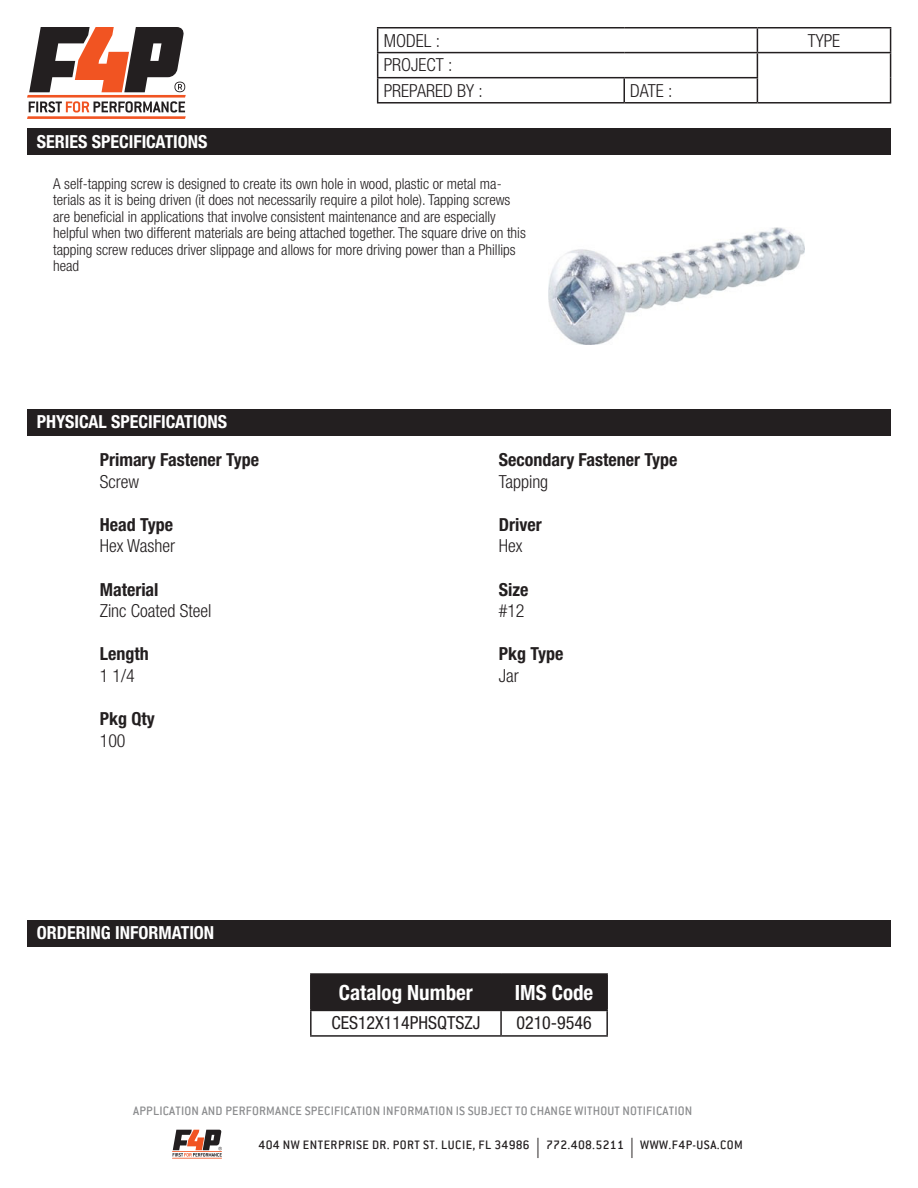
<style>
.page{position:relative;width:918px;height:1188px;background:#fff}
.page>*{position:absolute;margin:0;border:0;box-sizing:border-box;transform-origin:0 0}
.t1{font:700 condensed 21px "Helvetica Neue LT Std";color:#fff}
.t2{font:300 condensed 18px/25px "Helvetica Neue LT Std";color:#231f20}
.t3{font:700 condensed 18px "Helvetica Neue LT Std";color:#231f20}
.t4{font:700 condensed 18px "Helvetica Neue LT Std";color:#fff}
.t5{font:condensed 18px "Helvetica Neue LT Std";color:#231f20}
.t6{font:300 condensed 15px/16.5px "Helvetica Neue LT Std";color:#231f20}
.t7{font:500 13.5px "Conduit ITC";letter-spacing:.015em;color:#8b8c8e}
.t8{font:500 13.5px "Conduit ITC";letter-spacing:.035em;color:#231f20}
.s1{font-family:"Myriad Pro";font-weight:400;font-size:20.25px}
</style>
<div class="page">
<svg style="left:27px;top:27px;width:159px;height:92px"></svg>
<hr style="left:172px;top:1151px;width:50px;height:1px;background:#f15422">
<hr style="left:172px;top:1158px;width:50px;height:1px;background:#f15422">
<svg style="left:173px;top:1130px;width:49px;height:27px"></svg>
<hr style="left:377px;top:27px;width:247px;height:1px;background:#231f20">
<hr style="left:624px;top:27px;width:133px;height:1px;background:#231f20">
<hr style="left:757px;top:27px;width:134px;height:1px;background:#231f20">
<hr style="left:377px;top:52px;width:247px;height:1px;background:#231f20">
<hr style="left:624px;top:52px;width:133px;height:1px;background:#231f20">
<hr style="left:757px;top:52px;width:134px;height:1px;background:#231f20">
<hr style="left:377px;top:77px;width:247px;height:1px;background:#231f20">
<svg style="left:377px;top:28px;width:1px;height:74px"></svg>
<hr style="left:624px;top:77px;width:134px;height:1px;background:#231f20">
<hr style="left:623px;top:78px;width:2px;height:24px;background:#231f20">
<svg style="left:757px;top:28px;width:1px;height:74px"></svg>
<svg style="left:890px;top:28px;width:1px;height:74px"></svg>
<hr style="left:377px;top:102px;width:247px;height:2px;background:#231f20">
<hr style="left:624px;top:102px;width:133px;height:2px;background:#231f20">
<hr style="left:757px;top:102px;width:134px;height:2px;background:#231f20">
<div style="left:27px;top:129px;width:864px;height:26px;background:#231f20"></div>
<div style="left:27px;top:410px;width:864px;height:26px;background:#231f20"></div>
<div style="left:27px;top:921px;width:864px;height:26px;background:#231f20"></div>
<div style="left:312px;top:975px;width:294px;height:35px;background:#231f20"></div>
<hr style="left:310px;top:973px;width:191px;height:2px;background:#231f20">
<hr style="left:310px;top:975px;width:2px;height:35px;background:#231f20">
<hr style="left:501px;top:973px;width:107px;height:2px;background:#231f20">
<hr style="left:500px;top:975px;width:2px;height:35px;background:#231f20">
<hr style="left:606px;top:975px;width:2px;height:35px;background:#231f20">
<hr style="left:310px;top:1010px;width:191px;height:1px;background:#231f20">
<hr style="left:310px;top:1011px;width:2px;height:24px;background:#231f20">
<hr style="left:501px;top:1010px;width:107px;height:1px;background:#231f20">
<hr style="left:500px;top:1011px;width:2px;height:24px;background:#231f20">
<hr style="left:606px;top:1011px;width:2px;height:24px;background:#231f20">
<hr style="left:310px;top:1035px;width:191px;height:2px;background:#231f20">
<hr style="left:501px;top:1035px;width:107px;height:2px;background:#231f20">
<img style="left:548px;top:228px;width:256px;height:116px">
<p class="t4" style="left:37px;top:131px;width:172px">SERIES SPECIFICATIONS</p>
<p class="t2" style="left:384px;top:28px;width:58px">MODEL :</p>
<p class="t2" style="left:808px;top:28px;width:34px">TYPE</p>
<p class="t2" style="left:384px;top:52px;width:101px">PROJECT :<br>PREPARED BY :</p>
<p class="t2" style="left:630px;top:78px;width:44px">DATE :</p>
<p class="t6" style="left:53px;top:175px;width:474px">A self-tapping screw is designed to create its own hole in wood, plastic or metal ma&shy;terials as it is being driven (it does not necessarily require a pilot hole). Tapping screws are beneficial in applications that involve consistent maintenance and are especially helpful when two different materials are being attached together. The square drive on this tapping screw reduces driver slippage and allows for more driving power than a Phillips head</p>
<p class="t4" style="left:37px;top:410px;width:192px">PHYSICAL SPECIFICATIONS</p>
<p class="t3" style="left:100px;top:449px;width:161px">Primary Fastener Type</p>
<p class="t2" style="left:100px;top:469px;width:41px">Screw</p>
<p class="t3" style="left:100px;top:514px;width:75px">Head Type</p>
<p class="t2" style="left:100px;top:533px;width:77px">Hex Washer</p>
<p class="t3" style="left:100px;top:578px;width:60px">Material</p>
<p class="t2" style="left:100px;top:598px;width:113px">Zinc Coated Steel</p>
<p class="t3" style="left:100px;top:643px;width:50px">Length</p>
<p class="t2" style="left:100px;top:663px;width:37px">1 1/4</p>
<p class="t3" style="left:100px;top:708px;width:56px">Pkg Qty</p>
<p class="t2" style="left:100px;top:728px;width:27px">100</p>
<p class="t4" style="left:37px;top:921px;width:179px">ORDERING INFORMATION</p>
<p class="t3" style="left:499px;top:449px;width:180px">Secondary Fastener Type</p>
<p class="t2" style="left:499px;top:469px;width:51px">Tapping</p>
<p class="t3" style="left:499px;top:514px;width:44px">Driver</p>
<p class="t2" style="left:499px;top:533px;width:25px">Hex</p>
<p class="t3" style="left:499px;top:578px;width:31px">Size</p>
<p class="t2" style="left:499px;top:598px;width:27px">#12</p>
<p class="t3" style="left:499px;top:643px;width:66px">Pkg Type</p>
<p class="t2" style="left:499px;top:663px;width:21px">Jar</p>
<h1 class="t1" style="left:339px;top:980px;width:136px">Catalog Number</h1>
<h1 class="t1" style="left:515px;top:980px;width:80px">IMS Code</h1>
<p class="t5" style="left:331px;top:1013px;width:151px">CES12X114PHSQTSZJ</p>
<p class="t5" style="left:516px;top:1013px;width:77px">0210-9546</p>
<p class="t7" style="left:133px;top:1103px;width:561px">APPLICATION AND PERFORMANCE SPECIFICATION INFORMATION IS SUBJECT TO CHANGE WITHOUT NOTIFICATION</p>
<p class="t8" style="left:259px;top:1137px;width:486px">404 NW ENTERPRISE DR. PORT ST. LUCIE, FL 34986 <span class="s1">|</span> 772.408.5211 <span class="s1">|</span> WWW.F4P-USA.COM</p>
</div>
